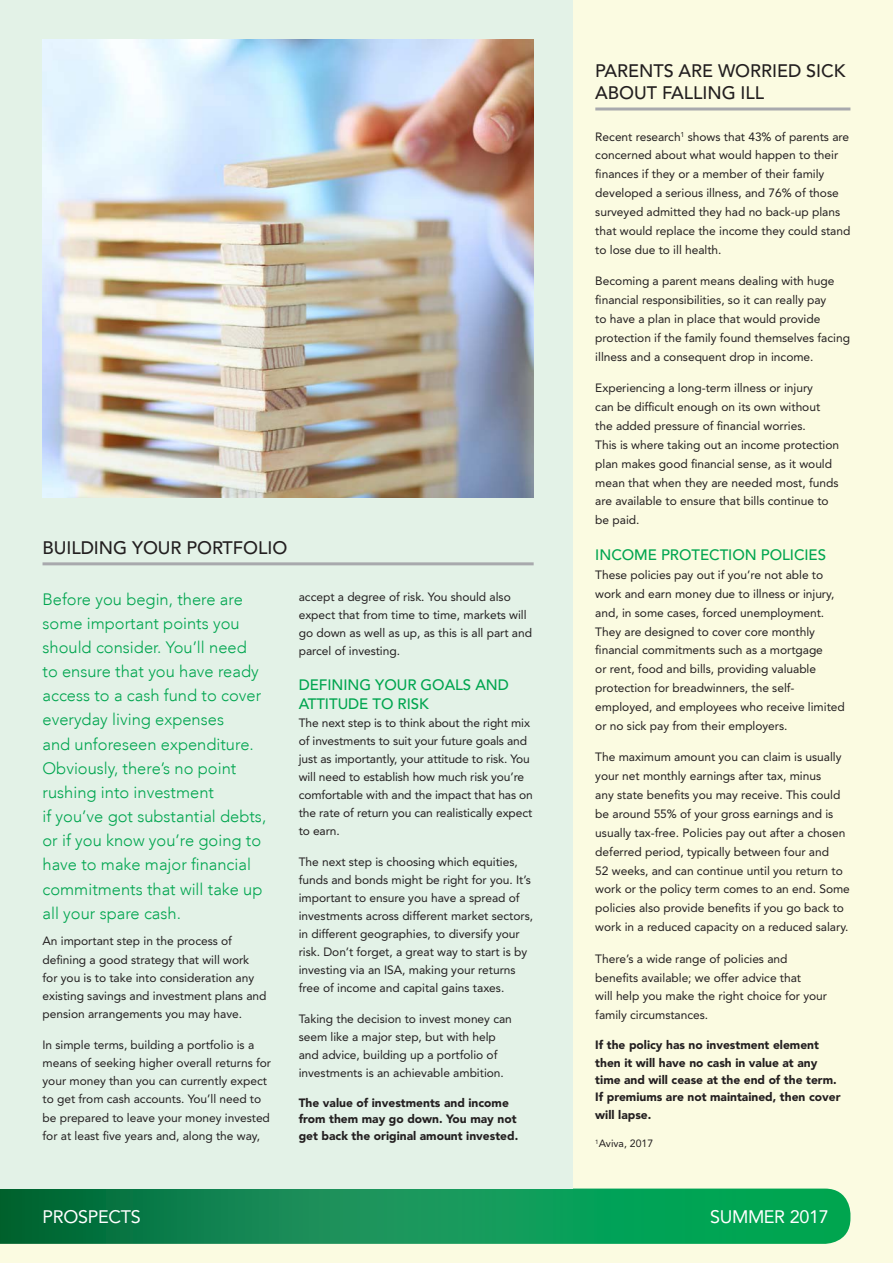
<style>
.page{position:relative;width:893px;height:1263px;background:#fbfbe1}
.page>*{position:absolute;margin:0;border:0;box-sizing:border-box;transform-origin:0 0}
.heading_1{font:500 18px/21.6px "Avenir LT Std";letter-spacing:-.005em;color:#231f20}
.t1{font:18px "Avenir LT Std";letter-spacing:-.02em;color:#fff}
.intro_text{font:300 16.5px/24.2px "Avenir LT Std";color:#00a54f}
.heading_2{font:500 15px/18px "Avenir LT Std";letter-spacing:-.005em;color:#00a54f}
.body_text{font:12px/18.9px "Avenir LT Std";letter-spacing:-.005em;color:#231f20}
.warning_statement{font:900 12px/17.4px "Avenir LT Std";color:#231f20}
.Source{font:10.5px "Avenir LT Std";color:#231f20}
</style>
<div class="page">
<svg style="left:0;top:1188px;width:850px;height:56px;background:#109254"></svg>
<div style="left:0;top:0;width:573px;height:1188px;background:#e3f2e7"></div>
<hr style="left:595px;top:107px;width:255px;height:3px;background:#a8a9ad">
<hr style="left:43px;top:562px;width:491px;height:3px;background:#a8a9ad">
<img style="left:43px;top:39px;width:491px;height:458px">
<p class="heading_1" style="left:43px;top:537px;width:246px">BUILDING YOUR PORTFOLIO</p>
<p class="intro_text" style="left:43px;top:587px;width:225px">Before you begin, there are some important points you should consider. You’ll need<br>to ensure that you have ready access to a cash fund to cover everyday living expenses<br>and unforeseen expenditure.<br>Obviously, there’s no point rushing into investment<br>if you’ve got substantial debts, or if you know you’re going to have to make major financial commitments that will take up all your spare cash.</p>
<p class="body_text" style="left:43px;top:932px;width:225px;line-height:18.1px">An important step in the process of defining a good strategy that will work for you is to take into consideration any existing savings and investment plans and pension arrangements you may have.</p>
<p class="body_text" style="left:43px;top:1036px;width:230px;line-height:18.1px">In simple terms, building a portfolio is a means of seeking higher overall returns for your money than you can currently expect to get from cash accounts. You’ll need to be prepared to leave your money invested for at least five years and, along the way,</p>
<p class="body_text" style="left:299px;top:588px;width:235px;line-height:18px">accept a degree of risk. You should also expect that from time to time, markets will go down as well as up, as this is all part and parcel of investing.</p>
<p class="heading_2" style="left:299px;top:677px;width:212px">DEFINING YOUR GOALS AND<br>ATTITUDE TO RISK</p>
<p class="body_text" style="left:299px;top:713px;width:236px;line-height:18px">The next step is to think about the right mix of investments to suit your future goals and just as importantly, your attitude to risk. You will need to establish how much risk you’re comfortable with and the impact that has on the rate of return you can realistically expect to earn.</p>
<p class="body_text" style="left:299px;top:853px;width:236px;line-height:18px">The next step is choosing which equities, funds and bonds might be right for you. It’s important to ensure you have a spread of investments across different market sectors, in different geographies, to diversify your risk. Don’t forget, a great way to start is by investing via an ISA, making your returns free of income and capital gains taxes.</p>
<p class="body_text" style="left:299px;top:1010px;width:215px;line-height:18px">Taking the decision to invest money can seem like a major step, but with help and advice, building up a portfolio of investments is an achievable ambition.</p>
<p class="warning_statement" style="left:299px;top:1094px;width:221px;line-height:16.5px">The value of investments and income from them may go down. You may not get back the original amount invested.</p>
<p class="heading_1" style="left:595px;top:61px;width:252px">PARENTS ARE WORRIED SICK<br>ABOUT FALLING ILL</p>
<p class="body_text" style="left:595px;top:127px;width:257px">Recent research<sup>1</sup> shows that 43% of parents are concerned about what would happen to their finances if they or a member of their family developed a serious illness, and 76% of those surveyed admitted they had no back-up plans that would replace the income they could stand to lose due to ill health.</p>
<p class="body_text" style="left:595px;top:272px;width:256px">Becoming a parent means dealing with huge financial responsibilities, so it can really pay<br>to have a plan in place that would provide protection if the family found themselves facing illness and a consequent drop in income.</p>
<p class="body_text" style="left:595px;top:379px;width:245px">Experiencing a long-term illness or injury<br>can be difficult enough on its own without the added pressure of financial worries.<br>This is where taking out an income protection plan makes good financial sense, as it would mean that when they are needed most, funds are available to ensure that bills continue to be paid.</p>
<p class="heading_2" style="left:595px;top:546px;width:232px">INCOME PROTECTION POLICIES</p>
<p class="body_text" style="left:595px;top:565px;width:251px">These policies pay out if you’re not able to work and earn money due to illness or injury, and, in some cases, forced unemployment.<br>They are designed to cover core monthly financial commitments such as a mortgage<br>or rent, food and bills, providing valuable protection for breadwinners, the self&shy;employed, and employees who receive limited or no sick pay from their employers.</p>
<p class="body_text" style="left:595px;top:748px;width:256px">The maximum amount you can claim is usually your net monthly earnings after tax, minus<br>any state benefits you may receive. This could be around 55% of your gross earnings and is usually tax-free. Policies pay out after a chosen deferred period, typically between four and<br>52 weeks, and can continue until you return to work or the policy term comes to an end. Some policies also provide benefits if you go back to work in a reduced capacity on a reduced salary.</p>
<p class="body_text" style="left:595px;top:949px;width:233px">There’s a wide range of policies and benefits available; we offer advice that<br>will help you make the right choice for your family circumstances.</p>
<p class="warning_statement" style="left:595px;top:1036px;width:247px">If the policy has no investment element then it will have no cash in value at any time and will cease at the end of the term.<br>If premiums are not maintained, then cover will lapse.</p>
<p class="Source" style="left:595px;top:1137px;width:59px"><sup>1</sup>Aviva, 2017</p>
<h1 class="t1" style="left:43px;top:1206px;width:100px">PROSPECTS</h1>
<h1 class="t1" style="left:710px;top:1206px;width:120px">SUMMER 2017</h1>
</div>
